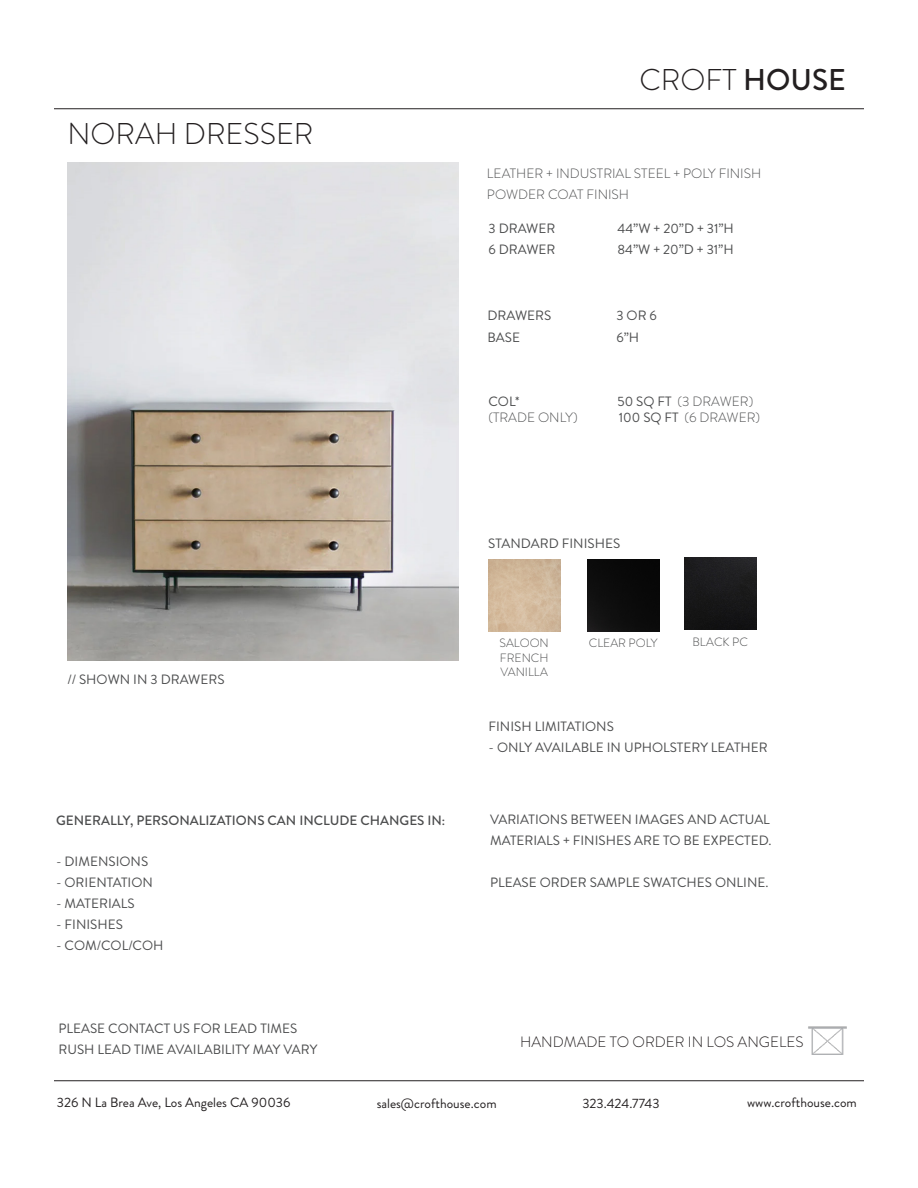
<style>
.page{position:relative;width:918px;height:1188px;background:#fff}
.page>*{position:absolute;margin:0;border:0;box-sizing:border-box;transform-origin:0 0}
.t1{font:300 30px "Brandon Grotesque";color:#231f20}
.t2{font:300 15px "Brandon Grotesque";color:#231f20}
.t3{font:13.5px "Brandon Grotesque";color:#4b4c4d}
.t4{font:300 13.5px "Brandon Grotesque";color:#4b4c4d}
.t5{font:13.5px "Brandon Grotesque";color:#231f20}
.t6{font:500 13.5px "Brandon Grotesque";color:#4b4c4d}
.t7{font:300 12px/14.4px "Brandon Grotesque";color:#4b4c4d;text-align:justify}
.s1{font-weight:500}
.s2{font-weight:400}
</style>
<div class="page">
<hr style="left:54px;top:1080px;width:810px;height:1px;background:#231f20">
<hr style="left:54px;top:108px;width:810px;height:1px;background:#231f20">
<img style="left:808px;top:1026px;width:39px;height:29px">
<img style="left:68px;top:162px;width:391px;height:499px">
<div style="left:587px;top:559px;width:72px;height:72px;background:#0b0b0b"></div>
<img style="left:488px;top:559px;width:72px;height:72px">
<img style="left:684px;top:558px;width:72px;height:72px">
<p class="t1" style="left:68px;top:113px;width:247px">NORAH DRESSER</p>
<p class="t1" style="left:639px;top:59px;width:208px">CROFT <span class="s1">HOUSE</span></p>
<p class="t4" style="left:487px;top:164px;width:276px">LEATHER + INDUSTRIAL STEEL + POLY FINISH</p>
<p class="t4" style="left:487px;top:185px;width:144px">POWDER COAT FINISH</p>
<p class="t3" style="left:488px;top:219px;width:68px">3 DRAWER</p>
<p class="t3" style="left:617px;top:219px;width:118px">44”W + 20”D + 31”H</p>
<p class="t3" style="left:488px;top:240px;width:69px">6 DRAWER</p>
<p class="t3" style="left:617px;top:240px;width:118px">84”W + 20”D + 31”H</p>
<p class="t3" style="left:487px;top:306px;width:65px">DRAWERS</p>
<p class="t3" style="left:616px;top:306px;width:42px">3 OR 6</p>
<p class="t3" style="left:487px;top:328px;width:34px">BASE</p>
<p class="t3" style="left:616px;top:328px;width:24px">6”H</p>
<p class="t3" style="left:488px;top:392px;width:33px">COL*</p>
<p class="t4" style="left:617px;top:392px;width:137px"><span class="s2">50 SQ FT</span> (3 DRAWER)</p>
<p class="t4" style="left:488px;top:409px;width:91px">(TRADE ONLY)</p>
<p class="t4" style="left:619px;top:409px;width:143px"><span class="s2">100 SQ FT</span> (6 DRAWER)</p>
<p class="t3" style="left:68px;top:670px;width:159px">// SHOWN IN 3 DRAWERS</p>
<p class="t6" style="left:56px;top:811px;width:391px">GENERALLY, PERSONALIZATIONS CAN INCLUDE CHANGES IN:</p>
<p class="t3" style="left:56px;top:852px;width:94px">- DIMENSIONS</p>
<p class="t3" style="left:56px;top:873px;width:98px">- ORIENTATION</p>
<p class="t3" style="left:56px;top:894px;width:80px">- MATERIALS</p>
<p class="t3" style="left:56px;top:915px;width:69px">- FINISHES</p>
<p class="t3" style="left:56px;top:936px;width:109px">- COM/COL/COH</p>
<p class="t3" style="left:58px;top:1019px;width:240px">PLEASE CONTACT US FOR LEAD TIMES</p>
<p class="t3" style="left:58px;top:1040px;width:260px">RUSH LEAD TIME AVAILABILITY MAY VARY</p>
<p class="t3" style="left:488px;top:534px;width:133px">STANDARD FINISHES</p>
<p class="t7" style="left:500px;top:636px;width:51px">SALOON FRENCH VANILLA</p>
<p class="t7" style="left:589px;top:636px;width:70px">CLEAR POLY</p>
<p class="t7" style="left:693px;top:635px;width:57px">BLACK PC</p>
<p class="t3" style="left:488px;top:718px;width:127px">FINISH LIMITATIONS</p>
<p class="t3" style="left:488px;top:739px;width:281px">- ONLY AVAILABLE IN UPHOLSTERY LEATHER</p>
<p class="t3" style="left:490px;top:811px;width:281px">VARIATIONS BETWEEN IMAGES AND ACTUAL</p>
<p class="t3" style="left:490px;top:832px;width:283px">MATERIALS + FINISHES ARE TO BE EXPECTED.</p>
<p class="t3" style="left:490px;top:874px;width:280px">PLEASE ORDER SAMPLE SWATCHES ONLINE.</p>
<p class="t2" style="left:520px;top:1032px;width:285px">HANDMADE TO ORDER IN LOS ANGELES</p>
<p class="t5" style="left:57px;top:1093px;width:235px">326 N La Brea Ave, Los Angeles CA 90036</p>
<p class="t5" style="left:377px;top:1094px;width:121px">sales@crofthouse.com</p>
<p class="t5" style="left:582px;top:1094px;width:79px">323.424.7743</p>
<p class="t5" style="left:747px;top:1093px;width:111px">www.crofthouse.com</p>
</div>
